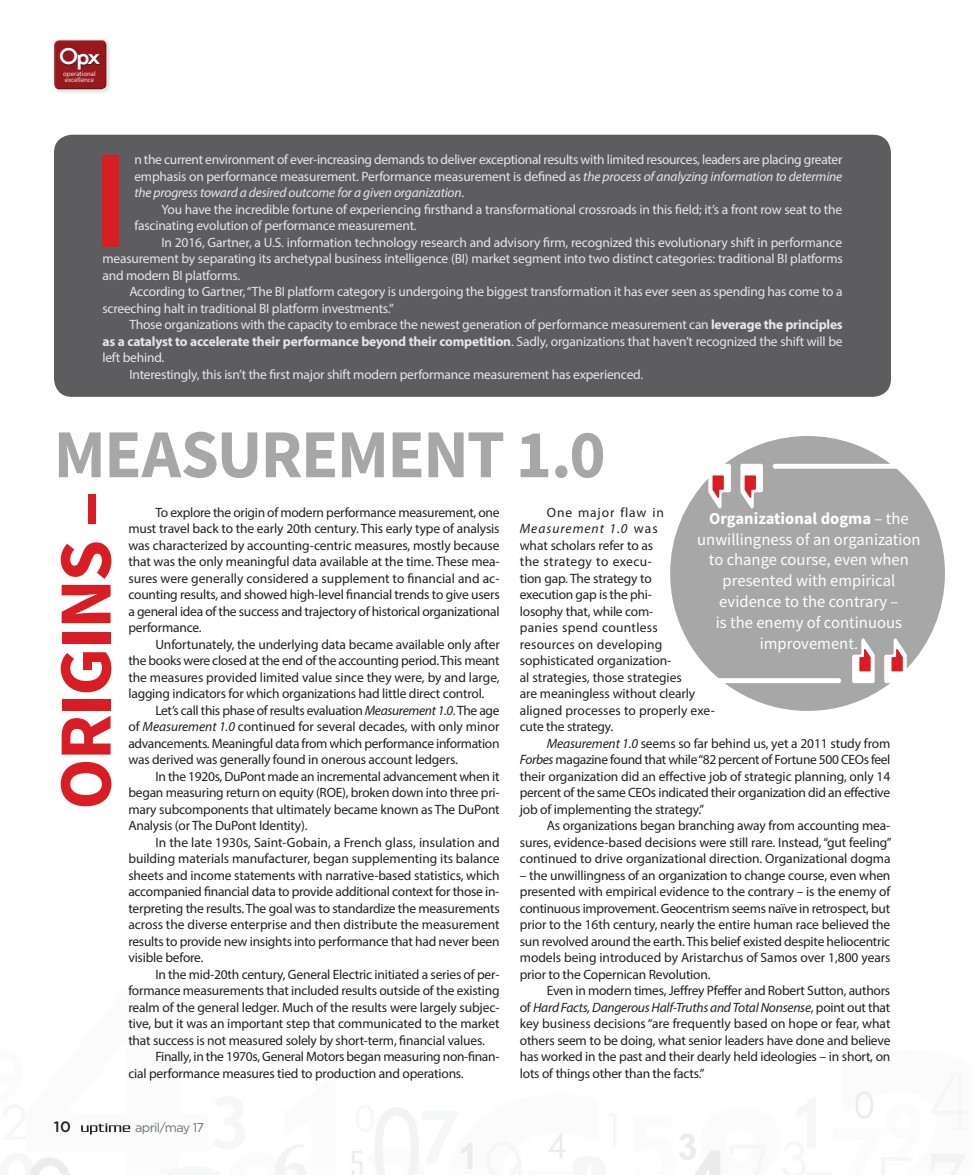
<style>
.page{position:relative;width:972px;height:1175px;background:#fff}
.page>*{position:absolute;margin:0;border:0;box-sizing:border-box;transform-origin:0 0}
.t1{font:600 139.65px "Source Sans Pro";color:#d81d24}
.t2{font:700 75px "Source Sans Pro";letter-spacing:-.025em;color:#d81d24}
.t3{font:700 68.7px "Source Sans Pro";letter-spacing:-.025em;color:#a7a7a7}
.t4{font:700 21.45px "Movement";color:#fff}
.t5{font:16.65px/20.7px "Source Sans Pro";color:#fff;text-align:center}
.t6{font:500 15px "Gotham";color:#231f20}
.t7{font:13.5px/16.5px "Myriad Pro";letter-spacing:-.015em;color:#231f20;text-align:justify}
.t8{font:13.5px/16.5px "Myriad Pro";letter-spacing:-.015em;color:#e6e7e8;text-align:justify}
.t9{font:700 13.5px "Myriad Pro";letter-spacing:-.015em;color:#e6e7e8}
.t10{font:12.75px "Gotham";letter-spacing:-.055em;color:#68737a}
.t11{font:6.75px/6.3px "Myriad Pro";color:#e6e7e8}
.s1{font-style:italic}
.s2{font-weight:700}
.s3{font-weight:400}
</style>
<div class="page">
<svg style="left:81px;top:1123px;width:49px;height:11px"></svg>
<svg style="left:670px;top:436px;width:275px;height:275px;fill:#a7a7a7"></svg>
<svg style="left:859px;top:648px;width:12px;height:23px"></svg>
<svg style="left:891px;top:648px;width:12px;height:23px"></svg>
<svg style="left:745px;top:475px;width:11px;height:23px"></svg>
<svg style="left:713px;top:475px;width:11px;height:23px"></svg>
<div style="left:54px;top:135px;width:837px;height:262px;background:#5d5d60;border-radius:18px"></div>
<div style="left:52px;top:37px;width:60px;height:58px;background:#231f20;opacity:.18"></div>
<div style="left:52px;top:38px;width:56px;height:49px;background:#fff;opacity:.75"></div>
<div style="left:52px;top:41px;width:56px;height:49px;background:#231f20;opacity:.75"></div>
<div style="left:60px;top:47px;width:42px;height:24px;background:#231f20;opacity:.85"></div>
<h3 class="t4" style="left:59px;top:42px;width:43px">Opx</h3>
<p class="t11" style="left:63px;top:70px;width:34px">operational excellence</p>
<h1 class="t1" style="left:91px;top:109px;width:41px">I</h1>
<p class="t8" style="left:134px;top:151px;width:710px">n the current environment of ever-increasing demands to deliver exceptional results with limited resources, leaders are placing greater emphasis on performance measurement. Performance measurement is defined as <span class="s1">the process of analyzing information to determine the progress toward a desired outcome for a given organization</span>.</p>
<p class="t8" style="left:134px;top:201px;width:709px;text-indent:27px">You have the incredible fortune of experiencing firsthand a transformational crossroads in this field; it’s a front row seat to the fascinating evolution of performance measurement.</p>
<p class="t8" style="left:102px;top:234px;width:742px;text-indent:59px">In 2016, Gartner, a U.S. information technology research and advisory firm, recognized this evolutionary shift in performance measurement by separating its archetypal business intelligence (BI) market segment into two distinct categories: traditional BI platforms and modern BI platforms.</p>
<p class="t8" style="left:102px;top:283px;width:742px;text-indent:27px">According to Gartner, “The BI platform category is undergoing the biggest transformation it has ever seen as spending has come to a screeching halt in traditional BI platform investments.”</p>
<p class="t8" style="left:129px;top:316px;width:715px">Those organizations with the capacity to embrace the newest generation of performance measurement can <span class="s2">leverage the principles</span></p>
<p class="t9" style="left:102px;top:332px;width:742px">as a catalyst to accelerate their performance beyond their competition<span class="s3">. Sadly, organizations that haven’t recognized the shift will be</span></p>
<p class="t8" style="left:102px;top:349px;width:64px">left behind.</p>
<p class="t8" style="left:129px;top:366px;width:515px">Interestingly, this isn’t the first major shift modern performance measurement has experienced.</p>
<h3 class="t3" style="left:54px;top:408px;width:554px">MEASUREMENT 1.0</h3>
<p class="t7" style="left:128px;top:504px;width:373px;text-indent:27px">To explore the origin of modern performance measurement, one must travel back to the early 20th century. This early type of analysis was characterized by accounting-centric measures, mostly because that was the only meaningful data available at the time. These mea&shy;sures were generally considered a supplement to financial and ac&shy;counting results, and showed high-level financial trends to give users a general idea of the success and trajectory of historical organizational performance.</p>
<p class="t7" style="left:128px;top:636px;width:373px;text-indent:27px">Unfortunately, the underlying data became available only after the books were closed at the end of the accounting period. This meant the measures provided limited value since they were, by and large, lagging indicators for which organizations had little direct control.</p>
<p class="t7" style="left:128px;top:702px;width:373px;text-indent:27px">Let’s call this phase of results evaluation <span class="s1">Measurement 1.0</span>. The age of <span class="s1">Measurement 1.0</span> continued for several decades, with only minor advancements. Meaningful data from which performance information was derived was generally found in onerous account ledgers.</p>
<p class="t7" style="left:128px;top:768px;width:373px;text-indent:27px">In the 1920s, DuPont made an incremental advancement when it began measuring return on equity (ROE), broken down into three pri&shy;mary subcomponents that ultimately became known as The DuPont Analysis (or The DuPont Identity).</p>
<p class="t7" style="left:128px;top:834px;width:373px;text-indent:27px">In the late 1930s, Saint-Gobain, a French glass, insulation and building materials manufacturer, began supplementing its balance sheets and income statements with narrative-based statistics, which accompanied financial data to provide additional context for those in&shy;terpreting the results. The goal was to standardize the measurements across the diverse enterprise and then distribute the measurement results to provide new insights into performance that had never been visible before.</p>
<p class="t7" style="left:128px;top:965px;width:373px;text-indent:27px">In the mid-20th century, General Electric initiated a series of per&shy;formance measurements that included results outside of the existing realm of the general ledger. Much of the results were largely subjec&shy;tive, but it was an important step that communicated to the market that success is not measured solely by short-term, financial values.</p>
<p class="t7" style="left:128px;top:1048px;width:373px;text-indent:27px">Finally, in the 1970s, General Motors began measuring non-finan&shy;cial performance measures tied to production and operations.</p>
<h2 class="t2" style="left:35px;top:809px;width:320px;rotate:-90deg">ORIGINS –</h2>
<p class="t7" style="left:520px;top:503px;width:197px;text-align:left;text-indent:27px">One major flaw in<br><span class="s1">Measurement 1.0</span> was<br>what scholars refer to as<br>the strategy to execu-<br>tion gap. The strategy to<br>execution gap is the phi-<br>losophy that, while com-<br>panies spend countless resources on developing sophisticated organization-<br>al strategies, those strategies<br>are meaningless without clearly aligned processes to properly exe&shy;cute the strategy.</p>
<p class="t7" style="left:520px;top:734px;width:372px;text-indent:27px"><span class="s1">Measurement 1.0</span> seems so far behind us, yet a 2011 study from <span class="s1">Forbes</span> magazine found that while “82 percent of Fortune 500 CEOs feel their organization did an effective job of strategic planning, only 14 percent of the same CEOs indicated their organization did an effective job of implementing the strategy.”</p>
<p class="t7" style="left:520px;top:817px;width:373px;text-indent:27px">As organizations began branching away from accounting mea&shy;sures, evidence-based decisions were still rare. Instead, “gut feeling” continued to drive organizational direction. Organizational dogma</p>
<p class="t7" style="left:520px;top:866px;width:372px">– the unwillingness of an organization to change course, even when presented with empirical evidence to the contrary – is the enemy of continuous improvement. Geocentrism seems naïve in retrospect, but prior to the 16th century, nearly the entire human race believed the sun revolved around the earth. This belief existed despite heliocentric models being introduced by Aristarchus of Samos over 1,800 years prior to the Copernican Revolution.</p>
<p class="t7" style="left:520px;top:982px;width:372px;text-indent:27px">Even in modern times, Jeffrey Pfeffer and Robert Sutton, authors of <span class="s1">Hard Facts, Dangerous Half-Truths and Total Nonsense</span>, point out that key business decisions “are frequently based on hope or fear, what others seem to be doing, what senior leaders have done and believe has worked in the past and their dearly held ideologies – in short, on lots of things other than the facts.”</p>
<p class="t5" style="left:697px;top:508px;width:225px"><span class="s2">Organizational dogma</span> – the unwillingness of an organization to change course, even when presented with empirical evidence to the contrary –<br>is the enemy of continuous improvement.</p>
<p class="t6" style="left:54px;top:1117px;width:19px">10</p>
<p class="t10" style="left:135px;top:1120px;width:71px">april/may 17</p>
</div>
